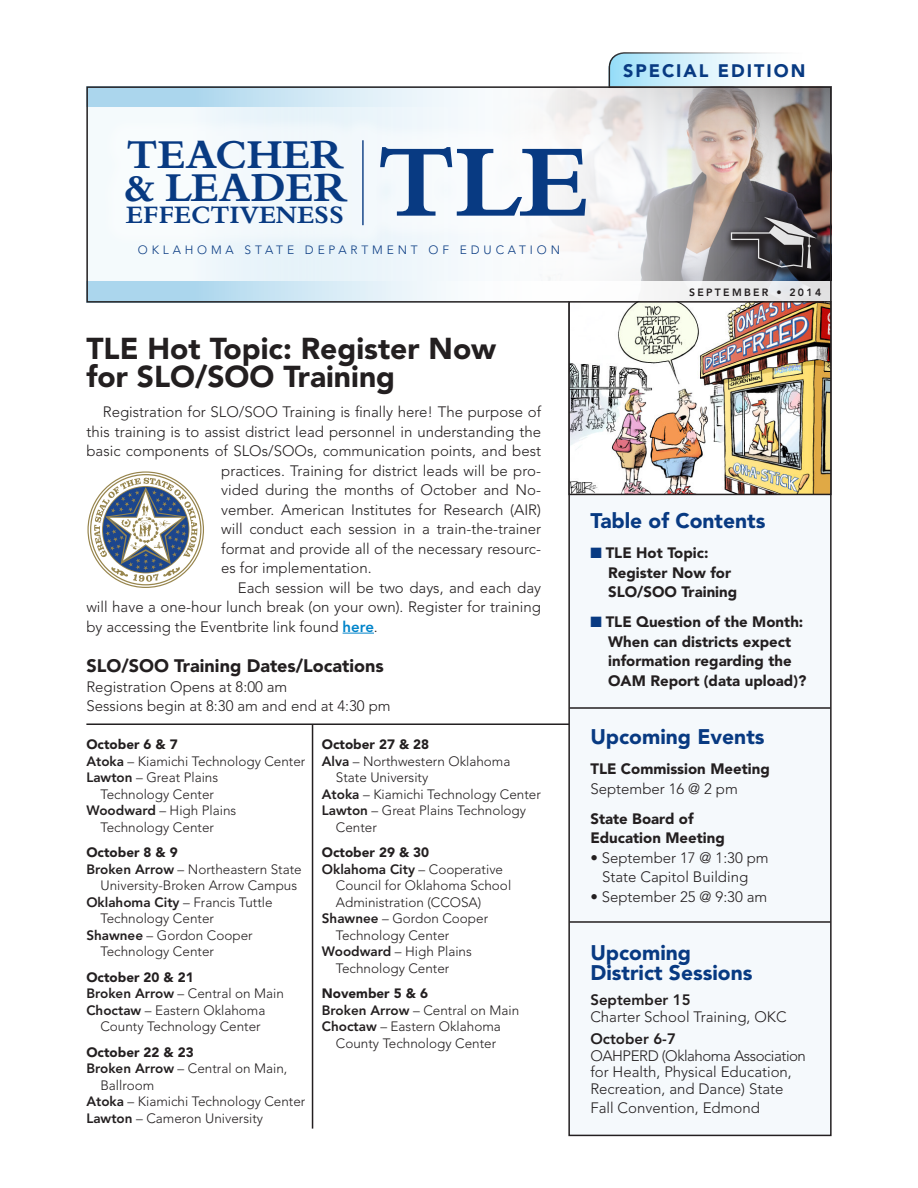
<style>
.page{position:relative;width:918px;height:1188px;background:#fff}
.page>*{position:absolute;margin:0;border:0;box-sizing:border-box;transform-origin:0 0}
.t1{font:700 42.9px "Bembo";color:#083a82}
.t2{font:900 30px/28.5px "Avenir";color:#231f20}
.t3{font:700 26.25px "Bembo";color:#083a82}
.t4{font:900 21px "Avenir";color:#083a82}
.t5{font:900 18px "Avenir";color:#231f20}
.t6{font:900 18px "Avenir";letter-spacing:.11em;color:#083a82}
.t7{font:300 15px/19.5px "Avenir";color:#231f20}
.t8{font:900 15px "Avenir";color:#231f20}
.t9{font:300 15px/16.5px "Avenir";letter-spacing:-.03em;color:#231f20}
.t10{font:800 15px "Avenir";color:#231f20}
.t11{font:300 13.5px "Avenir";color:#231f20}
.t12{font:900 13.5px "Avenir";color:#231f20}
.t13{font:800 13.5px "Avenir";color:#231f20}
.t14{font:300 12px "Avenir";letter-spacing:.32em;color:#083a82}
.t15{font:800 10.5px "Avenir";letter-spacing:.22em;color:#231f20}
.s1{font-weight:800;color:#0084ca}
.s2{font-weight:800}
.s3{font-weight:300}
.s4{color:#083a82}
</style>
<div class="page">
<svg style="left:608px;top:52px;width:168px;height:33px"></svg>
<div style="left:569px;top:302px;width:262px;height:833px;background:#f5f9fc"></div>
<div style="left:568px;top:301px;width:264px;height:835px;border:2px solid #231f20"></div>
<svg style="left:89px;top:89px;width:380px;height:211px;background:#c2e1f1"></svg>
<div style="left:472px;top:85px;width:362px;height:218px;background:#231f20;opacity:.75"></div>
<svg style="left:89px;top:107px;width:537px;height:174px;fill:#f4f8fb"></svg>
<svg style="left:321px;top:281px;width:508px;height:19px"></svg>
<hr style="left:343px;top:633px;width:31px;height:1px;background:#0084ca">
<div style="left:86px;top:86px;width:746px;height:217px;border:2px solid #231f20"></div>
<hr style="left:570px;top:707px;width:261px;height:2px;background:#231f20">
<hr style="left:570px;top:921px;width:261px;height:2px;background:#231f20">
<hr style="left:86px;top:723px;width:483px;height:2px;background:#231f20">
<div style="left:100px;top:114px;width:512px;height:137px;background:#f4f9fc"></div>
<svg style="left:380px;top:147px;width:206px;height:69px"></svg>
<hr style="left:362px;top:140px;width:2px;height:85px;background:#083a82">
<svg style="left:725px;top:212px;width:103px;height:68px;background:#48444a"></svg>
<svg style="left:731px;top:217px;width:86px;height:52px;background:#5b595c"></svg>
<svg style="left:87px;top:471px;width:117px;height:117px"></svg>
<svg style="left:89px;top:473px;width:114px;height:114px"></svg>
<svg style="left:91px;top:475px;width:109px;height:109px"></svg>
<svg style="left:94px;top:478px;width:103px;height:104px"></svg>
<img style="left:571px;top:304px;width:258px;height:188px">
<div style="left:568px;top:301px;width:264px;height:194px;border:2px solid #231f20"></div>
<hr style="left:312px;top:725px;width:1px;height:404px;background:#231f20">
<p class="t1" style="left:127px;top:131px;width:218px">TEACHER</p>
<p class="t1" style="left:123px;top:163px;width:225px">&amp; LEADER</p>
<p class="t3" style="left:126px;top:200px;width:219px">EFFECTIVENESS</p>
<p class="t14" style="left:138px;top:243px;width:424px">OKLAHOMA STATE DEPARTMENT OF EDUCATION</p>
<p class="t2" style="left:86px;top:334px;width:411px">TLE Hot Topic: Register Now for SLO/SOO Training</p>
<p class="t7" style="left:103px;top:402px;width:440px">Registration for SLO/SOO Training is finally here! The purpose of</p>
<p class="t7" style="left:86px;top:422px;width:456px">this training is to assist district lead personnel in understanding the</p>
<p class="t7" style="left:86px;top:441px;width:456px">basic components of SLOs/SOOs, communication points, and best</p>
<p class="t7" style="left:221px;top:461px;width:321px">practices. Training for district leads will be pro-</p>
<p class="t7" style="left:221px;top:480px;width:321px">vided during the months of October and No-</p>
<p class="t7" style="left:221px;top:500px;width:321px">vember. American Institutes for Research (AIR)</p>
<p class="t7" style="left:221px;top:519px;width:321px">will conduct each session in a train-the-trainer</p>
<p class="t7" style="left:221px;top:539px;width:321px">format and provide all of the necessary resourc-</p>
<p class="t7" style="left:221px;top:558px;width:152px">es for implementation.</p>
<p class="t7" style="left:86px;top:578px;width:456px;text-align:justify;text-indent:151px">Each session will be two days, and each day will have a one-hour lunch break (on your own). Register for training by accessing the Eventbrite link found <span class="s1">here</span>.</p>
<p class="t5" style="left:86px;top:655px;width:299px">SLO/SOO Training Dates/Locations</p>
<p class="t7" style="left:86px;top:677px;width:203px">Registration Opens at 8:00 am</p>
<p class="t7" style="left:86px;top:697px;width:306px">Sessions begin at 8:30 am and end at 4:30 pm</p>
<p class="t12" style="left:86px;top:736px;width:93px">October 6 &amp; 7</p>
<p class="t11" style="left:86px;top:753px;width:221px"><span class="s2">Atoka</span> – Kiamichi Technology Center</p>
<p class="t11" style="left:86px;top:770px;width:133px"><span class="s2">Lawton</span> – Great Plains</p>
<p class="t11" style="left:100px;top:786px;width:115px">Technology Center</p>
<p class="t11" style="left:86px;top:803px;width:152px"><span class="s2">Woodward</span> – High Plains</p>
<p class="t11" style="left:100px;top:819px;width:115px">Technology Center</p>
<p class="t12" style="left:86px;top:844px;width:93px">October 8 &amp; 9</p>
<p class="t11" style="left:86px;top:861px;width:217px"><span class="s2">Broken Arrow</span> – Northeastern State</p>
<p class="t11" style="left:100px;top:878px;width:198px">University-Broken Arrow Campus</p>
<p class="t11" style="left:86px;top:894px;width:188px"><span class="s2">Oklahoma City</span> – Francis Tuttle</p>
<p class="t11" style="left:100px;top:911px;width:115px">Technology Center</p>
<p class="t11" style="left:86px;top:927px;width:168px"><span class="s2">Shawnee</span> – Gordon Cooper</p>
<p class="t11" style="left:100px;top:944px;width:115px">Technology Center</p>
<p class="t12" style="left:86px;top:969px;width:109px">October 20 &amp; 21</p>
<p class="t11" style="left:86px;top:986px;width:199px"><span class="s2">Broken Arrow</span> – Central on Main</p>
<p class="t11" style="left:86px;top:1002px;width:181px"><span class="s2">Choctaw</span> – Eastern Oklahoma</p>
<p class="t11" style="left:100px;top:1019px;width:162px">County Technology Center</p>
<p class="t12" style="left:86px;top:1044px;width:109px">October 22 &amp; 23</p>
<p class="t11" style="left:86px;top:1061px;width:203px"><span class="s2">Broken Arrow</span> – Central on Main,</p>
<p class="t11" style="left:100px;top:1077px;width:55px">Ballroom</p>
<p class="t11" style="left:86px;top:1094px;width:221px"><span class="s2">Atoka</span> – Kiamichi Technology Center</p>
<p class="t11" style="left:86px;top:1110px;width:178px"><span class="s2">Lawton</span> – Cameron University</p>
<p class="t12" style="left:322px;top:736px;width:109px">October 27 &amp; 28</p>
<p class="t11" style="left:322px;top:753px;width:190px"><span class="s2">Alva</span> – Northwestern Oklahoma</p>
<p class="t11" style="left:336px;top:770px;width:94px">State University</p>
<p class="t11" style="left:322px;top:786px;width:221px"><span class="s2">Atoka</span> – Kiamichi Technology Center</p>
<p class="t11" style="left:322px;top:803px;width:206px"><span class="s2">Lawton</span> – Great Plains Technology</p>
<p class="t11" style="left:336px;top:819px;width:43px">Center</p>
<p class="t12" style="left:322px;top:844px;width:109px">October 29 &amp; 30</p>
<p class="t13" style="left:322px;top:861px;width:183px">Oklahoma City <span class="s3">– Cooperative</span></p>
<p class="t11" style="left:336px;top:878px;width:177px">Council for Oklahoma School</p>
<p class="t11" style="left:336px;top:894px;width:147px">Administration (CCOSA)</p>
<p class="t11" style="left:322px;top:911px;width:168px"><span class="s2">Shawnee</span> – Gordon Cooper</p>
<p class="t11" style="left:336px;top:927px;width:115px">Technology Center</p>
<p class="t11" style="left:322px;top:944px;width:152px"><span class="s2">Woodward</span> – High Plains</p>
<p class="t11" style="left:336px;top:960px;width:115px">Technology Center</p>
<p class="t12" style="left:322px;top:985px;width:108px">November 5 &amp; 6</p>
<p class="t11" style="left:322px;top:1002px;width:199px"><span class="s2">Broken Arrow</span> – Central on Main</p>
<p class="t11" style="left:322px;top:1019px;width:181px"><span class="s2">Choctaw</span> – Eastern Oklahoma</p>
<p class="t11" style="left:336px;top:1035px;width:162px">County Technology Center</p>
<p class="t6" style="left:623px;top:60px;width:184px">SPECIAL EDITION</p>
<p class="t15" style="left:689px;top:286px;width:134px">SEPTEMBER • 2014</p>
<p class="t4" style="left:590px;top:508px;width:177px">Table of Contents</p>
<p class="t8" style="left:590px;top:544px;width:120px"><span class="s4">■</span> TLE Hot Topic:</p>
<p class="t8" style="left:608px;top:563px;width:124px">Register Now for</p>
<p class="t8" style="left:608px;top:583px;width:131px">SLO/SOO Training</p>
<p class="t8" style="left:590px;top:613px;width:215px"><span class="s4">■</span> TLE Question of the Month:</p>
<p class="t8" style="left:608px;top:632px;width:185px">When can districts expect</p>
<p class="t8" style="left:608px;top:652px;width:185px">information regarding the</p>
<p class="t8" style="left:608px;top:671px;width:200px">OAM Report (data upload)?</p>
<p class="t4" style="left:590px;top:724px;width:176px">Upcoming Events</p>
<p class="t8" style="left:590px;top:760px;width:181px">TLE Commission Meeting</p>
<p class="t7" style="left:590px;top:779px;width:149px">September 16 @ 2 pm</p>
<p class="t8" style="left:590px;top:809px;width:105px">State Board of</p>
<p class="t8" style="left:590px;top:829px;width:136px">Education Meeting</p>
<p class="t7" style="left:590px;top:848px;width:180px">• September 17 @ 1:30 pm</p>
<p class="t7" style="left:602px;top:867px;width:148px">State Capitol Building</p>
<p class="t7" style="left:590px;top:887px;width:178px">• September 25 @ 9:30 am</p>
<p class="t4" style="left:590px;top:940px;width:102px">Upcoming</p>
<p class="t4" style="left:590px;top:960px;width:164px">District Sessions</p>
<p class="t10" style="left:590px;top:991px;width:102px">September 15</p>
<p class="t7" style="left:590px;top:1005px;width:198px;line-height:22.5px">Charter School Training, OKC<br><span class="s2">October 6-7</span></p>
<p class="t9" style="left:590px;top:1047px;width:217px">OAHPERD (Oklahoma Association for Health, Physical Education,</p>
<p class="t7" style="left:590px;top:1079px;width:195px">Recreation, and Dance) State<br>Fall Convention, Edmond</p>
</div>
